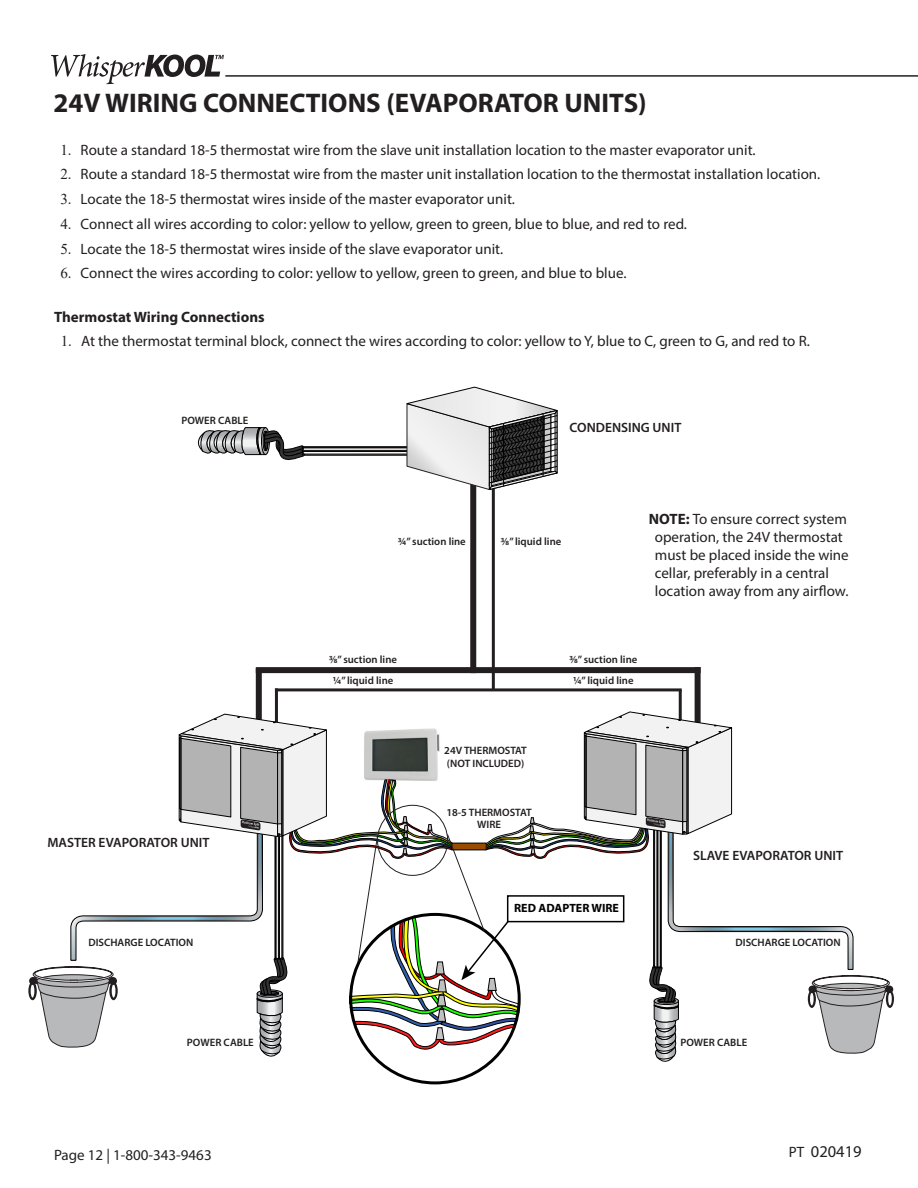
<style>
.page{position:relative;width:918px;height:1188px;background:#fff}
.page>*{position:absolute;margin:0;border:0;box-sizing:border-box;transform-origin:0 0}
.NEW_Headline{font:700 27px "Myriad Pro";color:#231f20}
.t1{font:16.5px "Myriad Pro";color:#231f20}
.t2{font:15px/18px "Myriad Pro";color:#231f20}
.t3{font:700 15px "Myriad Pro";color:#231f20}
.t4{font:600 13.5px "Myriad Pro";color:#231f20}
.t5{font:700 12px "Myriad Pro";color:#000}
.t6{font:600 10.8px/12.9px "Myriad Pro";color:#231f20;text-align:center}
.s1{font-family:"Times New Roman"}
.s2{font-weight:700}
.s3{font-size:15px}
</style>
<div class="page">
<svg style="left:51px;top:54px;width:173px;height:30px"></svg>
<hr style="left:225px;top:75px;width:693px;height:2px;background:#231f20">
<hr style="left:492px;top:444px;width:3px;height:246px;background:#231f20">
<div style="left:470px;top:437px;width:6px;height:236px;background:#231f20"></div>
<div style="left:695px;top:667px;width:6px;height:108px;background:#231f20"></div>
<hr style="left:679px;top:690px;width:3px;height:85px;background:#231f20">
<hr style="left:275px;top:688px;width:3px;height:89px;background:#231f20">
<div style="left:256px;top:668px;width:6px;height:111px;background:#231f20"></div>
<hr style="left:275px;top:688px;width:407px;height:3px;background:#231f20">
<div style="left:256px;top:667px;width:445px;height:6px;background:#231f20"></div>
<svg style="left:197px;top:387px;width:360px;height:103px"></svg>
<svg style="left:28px;top:712px;width:866px;height:350px"></svg>
<p class="NEW_Headline" style="left:54px;top:85px;width:595px">24V WIRING CONNECTIONS (EVAPORATOR UNITS)</p>
<p class="t2" style="left:60px;top:140px;width:697px"><span class="s1">1.</span> Route a standard 18-5 thermostat wire from the slave unit installation location to the master evaporator unit.</p>
<p class="t2" style="left:60px;top:165px;width:762px"><span class="s1">2.</span> Route a standard 18-5 thermostat wire from the master unit installation location to the thermostat installation location.</p>
<p class="t2" style="left:60px;top:190px;width:456px"><span class="s1">3.</span> Locate the 18-5 thermostat wires inside of the master evaporator unit.</p>
<p class="t2" style="left:60px;top:215px;width:628px"><span class="s1">4.</span> Connect all wires according to color: yellow to yellow, green to green, blue to blue, and red to red.</p>
<p class="t2" style="left:60px;top:239px;width:444px"><span class="s1">5.</span> Locate the 18-5 thermostat wires inside of the slave evaporator unit.</p>
<p class="t2" style="left:60px;top:264px;width:568px"><span class="s1">6.</span> Connect the wires according to color: yellow to yellow, green to green, and blue to blue.</p>
<p class="t3" style="left:54px;top:307px;width:212px">Thermostat Wiring Connections</p>
<p class="t2" style="left:61px;top:332px;width:751px"><span class="s1">1.</span> At the thermostat terminal block, connect the wires according to color: yellow to Y, blue to C, green to G, and red to R.</p>
<p class="t6" style="left:181px;top:413px;width:68px">POWER CABLE</p>
<p class="t4" style="left:47px;top:834px;width:163px">MASTER EVAPORATOR UNIT</p>
<p class="t6" style="left:88px;top:936px;width:107px">DISCHARGE LOCATION</p>
<p class="t6" style="left:187px;top:1036px;width:68px">POWER CABLE</p>
<p class="t4" style="left:570px;top:419px;width:113px">CONDENSING UNIT</p>
<p class="t6" style="left:398px;top:535px;width:69px">3/4” suction line</p>
<p class="t6" style="left:501px;top:535px;width:62px">3/8” liquid line</p>
<p class="t2" style="left:655px;top:510px;width:195px;text-indent:-6px"><span class="s2">NOTE:</span> To ensure correct system operation, the 24V thermostat must be placed inside the wine cellar, preferably in a central location away from any airflow.</p>
<p class="t6" style="left:329px;top:652px;width:69px">3/8” suction line</p>
<p class="t6" style="left:333px;top:674px;width:62px">1/4” liquid line</p>
<p class="t6" style="left:569px;top:653px;width:69px">3/8” suction line</p>
<p class="t6" style="left:573px;top:674px;width:62px">1/4” liquid line</p>
<p class="t6" style="left:444px;top:744px;width:84px;text-align:left">24V THERMOSTAT (NOT INCLUDED)</p>
<p class="t6" style="left:446px;top:805px;width:87px">18-5 THERMOSTAT<br>WIRE</p>
<p class="t4" style="left:693px;top:847px;width:152px">SLAVE EVAPORATOR UNIT</p>
<p class="t5" style="left:514px;top:900px;width:106px">RED ADAPTER WIRE</p>
<p class="t6" style="left:736px;top:936px;width:107px">DISCHARGE LOCATION</p>
<p class="t6" style="left:680px;top:1036px;width:68px">POWER CABLE</p>
<p class="t2" style="left:54px;top:1146px;width:159px">Page 12 | 1-800-343-9463</p>
<p class="t1" style="left:789px;top:1141px;width:74px"><span class="s3">PT</span> 020419</p>
</div>
